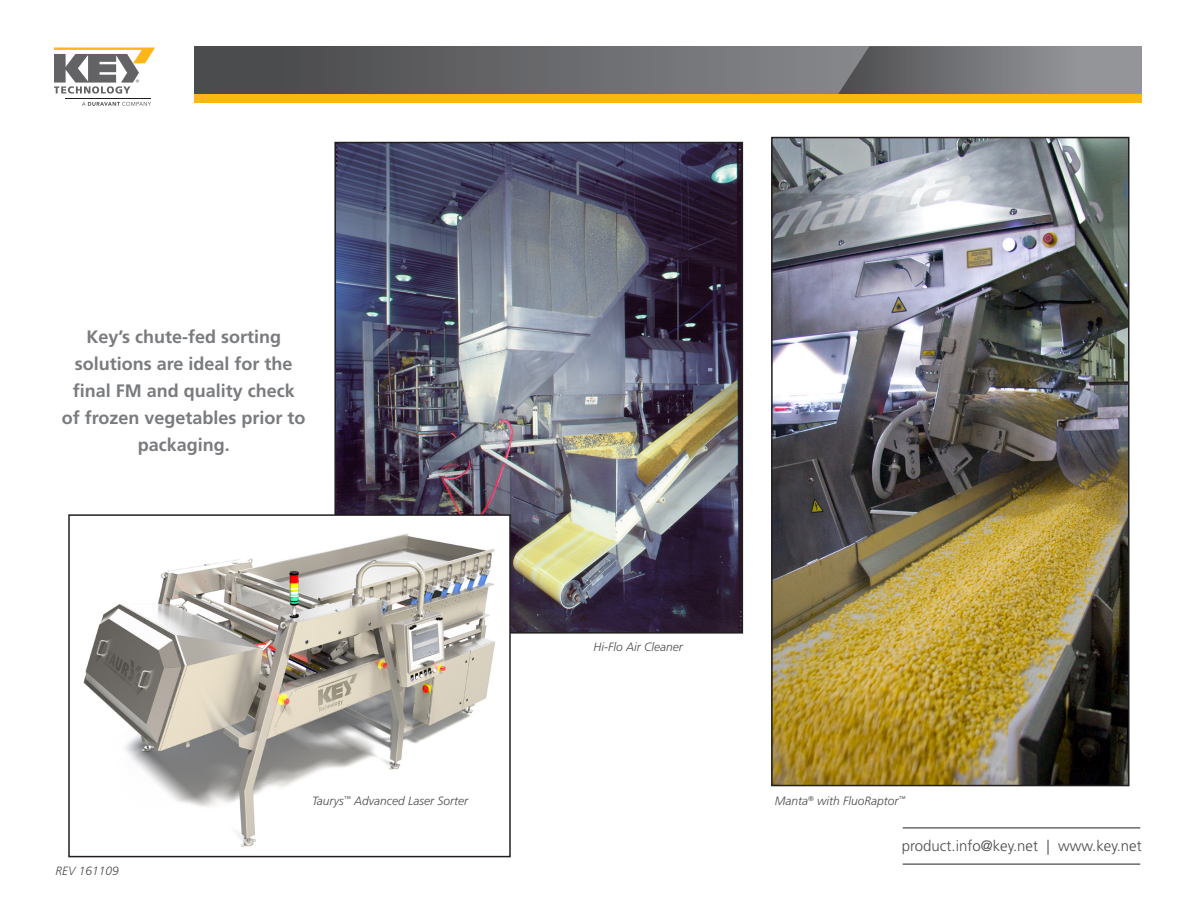
<style>
.page{position:relative;width:1188px;height:918px;background:#fff}
.page>*{position:absolute;margin:0;border:0;box-sizing:border-box;transform-origin:0 0}
.Body{font:700 18px/27px "Frutiger LT Std";color:#797b7e;text-align:center}
.t1{font:300 15px "Frutiger LT Std";color:#4b4c4d}
.t2{font:italic 300 12px "Frutiger LT Std";color:#4b4c4d}
</style>
<div class="page">
<svg style="left:194px;top:46px;width:641px;height:49px;background:#676766"></svg>
<svg style="left:835px;top:46px;width:307px;height:49px;background:#7c7c7c"></svg>
<div style="left:194px;top:95px;width:948px;height:8px;background:#fcb615"></div>
<hr style="left:903px;top:828px;width:237px;height:1px;background:#231f20">
<hr style="left:903px;top:864px;width:237px;height:1px;background:#231f20">
<svg style="left:54px;top:48px;width:101px;height:46px"></svg>
<svg style="left:82px;top:102px;width:69px;height:4px"></svg>
<hr style="left:66px;top:99px;width:85px;height:1px;background:#231f20">
<img style="left:337px;top:145px;width:403px;height:486px">
<div style="left:334px;top:142px;width:409px;height:492px;border:2px solid #231f20"></div>
<img style="left:83px;top:517px;width:425px;height:330px">
<div style="left:68px;top:514px;width:443px;height:343px;border:2px solid #231f20"></div>
<img style="left:774px;top:140px;width:353px;height:643px">
<div style="left:771px;top:137px;width:359px;height:649px;border:2px solid #231f20"></div>
<p class="Body" style="left:62px;top:324px;width:245px">Key’s chute-fed sorting solutions are ideal for the final FM and quality check of frozen vegetables prior to packaging.</p>
<p class="t2" style="left:56px;top:864px;width:65px">REV 161109</p>
<p class="t2" style="left:312px;top:794px;width:158px">Taurys<sup>™</sup> Advanced Laser Sorter</p>
<p class="t2" style="left:593px;top:640px;width:91px">Hi-Flo Air Cleaner</p>
<p class="t2" style="left:775px;top:794px;width:132px">Manta<sup>®</sup> with FluoRaptor<sup>™</sup></p>
<p class="t1" style="left:902px;top:838px;width:241px">product.info@key.net | www.key.net</p>
</div>
